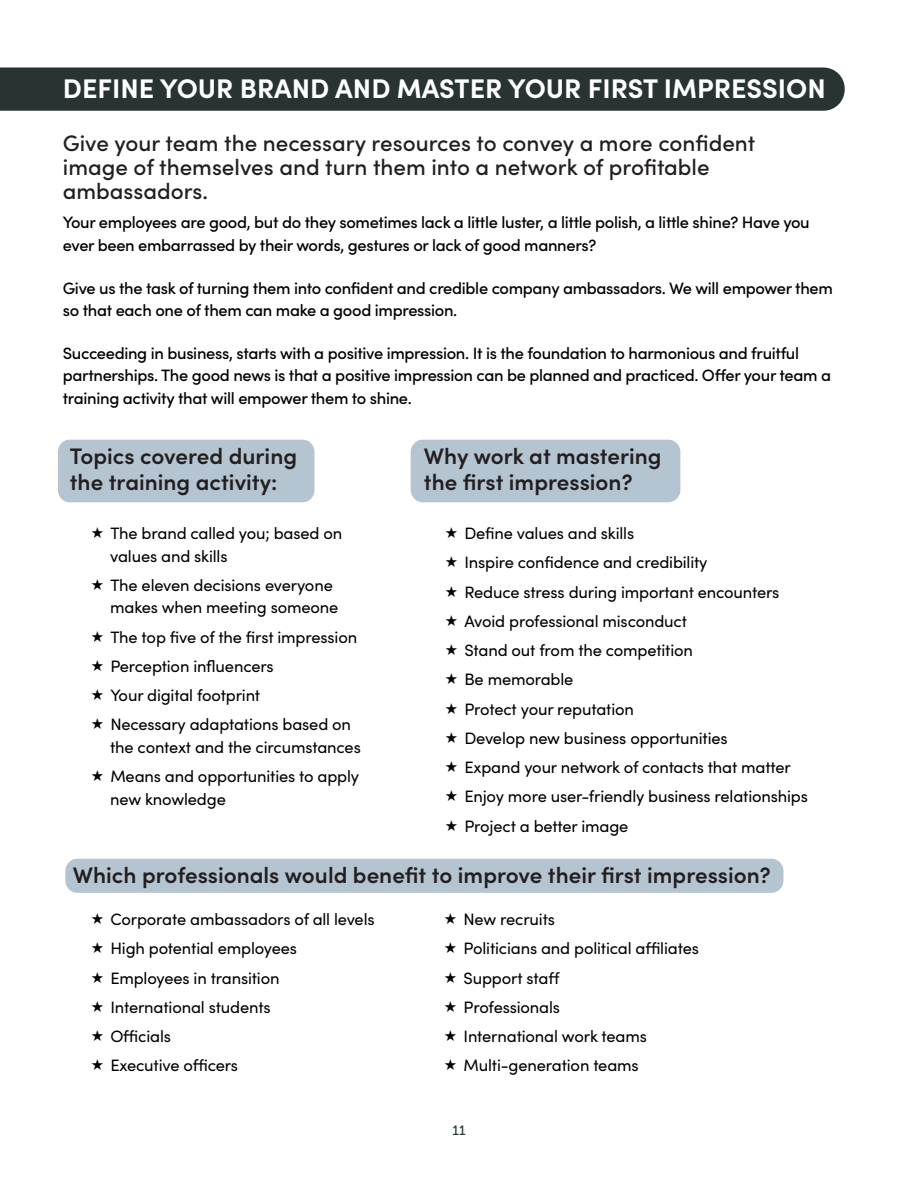
<style>
.page{position:relative;width:918px;height:1188px;background:#fff}
.page>*{position:absolute;margin:0;border:0;box-sizing:border-box;transform-origin:0 0}
.t1{font:700 27px "Sofia Pro";color:#fff}
.t2{font:600 22.5px/25.5px "Sofia Pro";color:#231f20}
.t3{font:500 22.5px/24px "Sofia Pro";color:#231f20}
.t4{font:16.5px/29.2px "Sofia Pro";letter-spacing:-.01em;color:#000}
.t5{font:500 16.5px/22.5px "Sofia Pro";letter-spacing:-.02em;color:#000}
.t6{font:13.5px "Museo Sans 500";color:#293333}
</style>
<div class="page">
<div style="left:65px;top:859px;width:719px;height:34px;background:#b5c4d1"></div>
<div style="left:58px;top:440px;width:257px;height:62px;background:#b5c4d1"></div>
<div style="left:411px;top:440px;width:269px;height:62px;background:#b5c4d1"></div>
<div style="left:0;top:68px;width:845px;height:43px;background:#293333"></div>
<h1 class="t1" style="left:63px;top:67px;width:765px">DEFINE YOUR BRAND AND MASTER YOUR FIRST IMPRESSION</h1>
<h2 class="t3" style="left:63px;top:130px;width:694px">Give your team the necessary resources to convey a more confident image of themselves and turn them into a network of profitable ambassadors.</h2>
<p class="t5" style="left:63px;top:210px;width:749px">Your employees are good, but do they sometimes lack a little luster, a little polish, a little shine? Have you ever been embarrassed by their words, gestures or lack of good manners?</p>
<p class="t5" style="left:63px;top:276px;width:772px">Give us the task of turning them into confident and credible company ambassadors. We will empower them so that each one of them can make a good impression.</p>
<p class="t5" style="left:63px;top:341px;width:770px">Succeeding in business, starts with a positive impression. It is the foundation to harmonious and fruitful partnerships. The good news is that a positive impression can be planned and practiced. Offer your team a training activity that will empower them to shine.</p>
<h2 class="t2" style="left:70px;top:442px;width:229px">Topics covered during the training activity:</h2>
<p class="t4" style="left:110px;top:521px;width:234px;line-height:22.5px">The brand called you; based on values and skills</p>
<p class="t4" style="left:110px;top:573px;width:230px;line-height:22.5px">The eleven decisions everyone makes when meeting someone</p>
<p class="t4" style="left:110px;top:621px;width:248px">The top five of the first impression<br>Perception influencers<br>Your digital footprint<br>Necessary adaptations based on</p>
<p class="t4" style="left:110px;top:731px;width:252px">the context and the circumstances<br>Means and opportunities to apply</p>
<p class="t4" style="left:110px;top:783px;width:117px">new knowledge</p>
<h2 class="t2" style="left:424px;top:442px;width:239px">Why work at mastering the first impression?</h2>
<p class="t4" style="left:464px;top:518px;width:345px">Define values and skills<br>Inspire confidence and credibility<br>Reduce stress during important encounters<br>Avoid professional misconduct<br>Stand out from the competition<br>Be memorable<br>Protect your reputation<br>Develop new business opportunities<br>Expand your network of contacts that matter<br>Enjoy more user-friendly business relationships<br>Project a better image</p>
<h2 class="t2" style="left:73px;top:861px;width:699px">Which professionals would benefit to improve their first impression?</h2>
<p class="t4" style="left:110px;top:904px;width:266px">Corporate ambassadors of all levels<br>High potential employees<br>Employees in transition<br>International students<br>Officials<br>Executive officers</p>
<p class="t4" style="left:464px;top:904px;width:237px">New recruits<br>Politicians and political affiliates<br>Support staff<br>Professionals<br>International work teams<br>Multi-generation teams</p>
<p class="t6" style="left:452px;top:1123px;width:15px">11</p>
</div>
